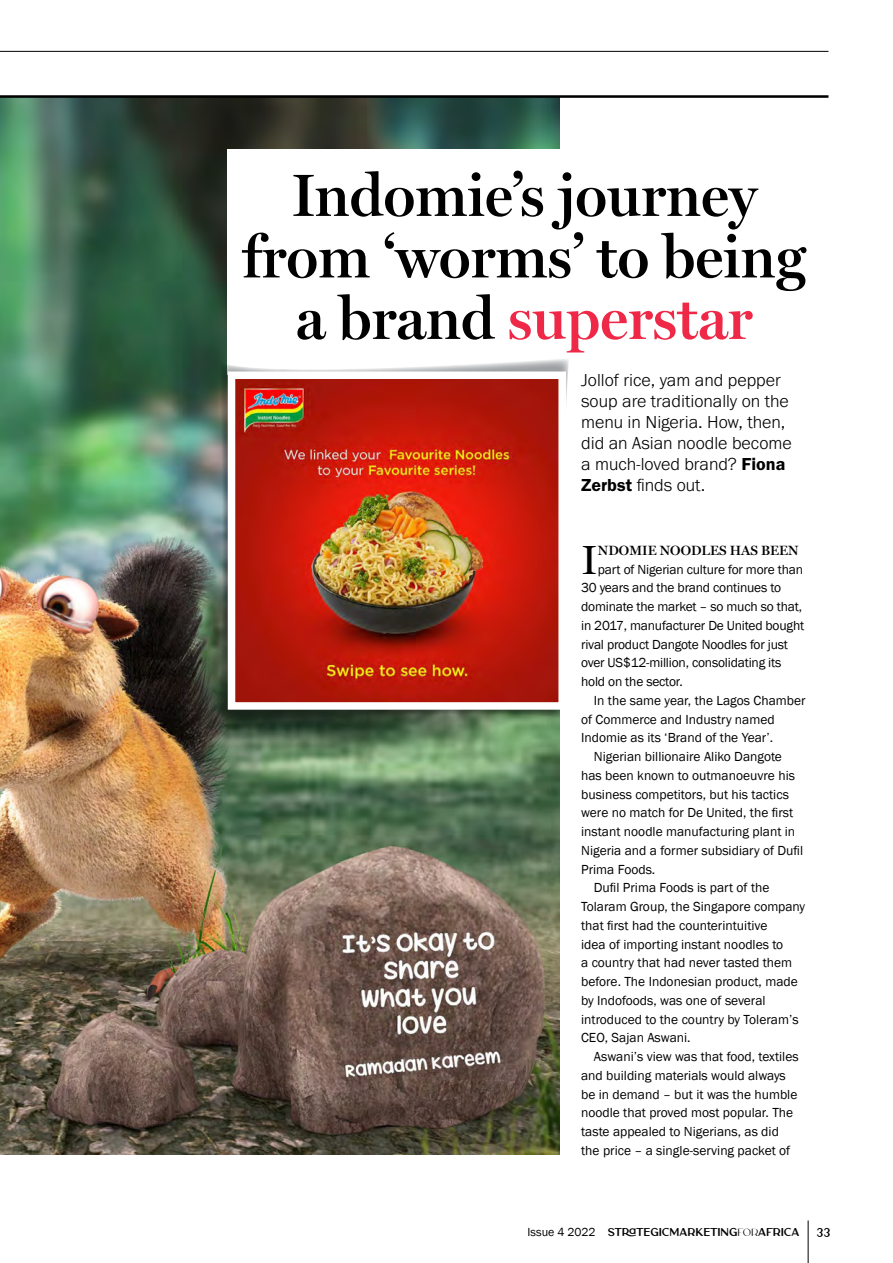
<style>
.page{position:relative;width:893px;height:1263px;background:#fff}
.page>*{position:absolute;margin:0;border:0;box-sizing:border-box;transform-origin:0 0}
.t1{font:600 60px/61.5px "Miller Display";color:#000;text-align:center}
.t2{font:40.95px "Miller Display";color:#000}
.t3{font:300 18px/21px "Franklin Gothic URW";color:#000}
.t4{font:13.5px/18.8px "Franklin Gothic";color:#000}
.t5{font:600 13.5px "Miller Display";letter-spacing:.005em;color:#000}
.t6{font:600 12px "Carla Sans";color:#000}
.t7{font:700 10.5px "Carla Sans";color:#000}
.s1{color:#ee2846}
.s2{font-family:"Franklin Gothic URW Dem";font-weight:400}
.s3{font-family:"Franklin Gothic";font-weight:400;font-size:12px}
.s4{font-weight:300}
</style>
<div class="page">
<hr style="left:808px;top:1220px;width:1px;height:43px;background:#000">
<img style="left:0;top:98px;width:560px;height:1057px">
<hr style="left:0;top:51px;width:828px;height:1px;background:#000">
<hr style="left:0;top:95px;width:828px;height:3px;background:#000">
<div style="left:227px;top:149px;width:581px;height:225px;background:#fff"></div>
<svg style="left:216px;top:358px;width:353px;height:366px"></svg>
<img style="left:237px;top:380px;width:320px;height:321px">
<div style="left:228px;top:371px;width:338px;height:339px;border:8px solid #fff"></div>
<h1 class="t1" style="left:242px;top:164px;width:565px">Indomie’s journey from ‘worms’ to being a brand <span class="s1">superstar</span></h1>
<h3 class="t3" style="left:581px;top:369px;width:212px">Jollof rice, yam and pepper soup are traditionally on the menu in Nigeria. How, then, did an Asian noodle become a much-loved brand? <span class="s2">Fiona<br>Zerbst</span> finds out.</h3>
<h2 class="t2" style="left:581px;top:535px;width:18px">I</h2>
<p class="t5" style="left:598px;top:542px;width:202px">NDOMIE NOODLES HAS BEEN</p>
<p class="t4" style="left:581px;top:560px;width:225px;text-indent:17px">part of Nigerian culture for more than 30 years and the brand continues to dominate the market – so much so that, in 2017, manufacturer De United bought rival product Dangote Noodles for just over US$12-million, consolidating its hold on the sector.</p>
<p class="t4" style="left:594px;top:691px;width:213px">In the same year, the Lagos Chamber</p>
<p class="t4" style="left:581px;top:710px;width:195px">of Commerce and Industry named</p>
<p class="t4" style="left:581px;top:729px;width:193px">Indomie as its ‘Brand of the Year’.</p>
<p class="t4" style="left:594px;top:747px;width:190px">Nigerian billionaire Aliko Dangote</p>
<p class="t4" style="left:581px;top:766px;width:215px">has been known to outmanoeuvre his</p>
<p class="t4" style="left:581px;top:785px;width:209px">business competitors, but his tactics</p>
<p class="t4" style="left:581px;top:804px;width:214px">were no match for De United, the first</p>
<p class="t4" style="left:581px;top:822px;width:216px">instant noodle manufacturing plant in</p>
<p class="t4" style="left:581px;top:841px;width:223px">Nigeria and a former subsidiary of Dufil</p>
<p class="t4" style="left:581px;top:860px;width:76px">Prima Foods.</p>
<p class="t4" style="left:594px;top:879px;width:177px">Dufil Prima Foods is part of the</p>
<p class="t4" style="left:581px;top:897px;width:226px">Tolaram Group, the Singapore company</p>
<p class="t4" style="left:581px;top:916px;width:188px">that first had the counterintuitive</p>
<p class="t4" style="left:581px;top:935px;width:204px">idea of importing instant noodles to</p>
<p class="t4" style="left:581px;top:954px;width:213px">a country that had never tasted them</p>
<p class="t4" style="left:581px;top:972px;width:218px">before. The Indonesian product, made</p>
<p class="t4" style="left:581px;top:991px;width:186px">by Indofoods, was one of several</p>
<p class="t4" style="left:581px;top:1010px;width:219px">introduced to the country by Toleram’s</p>
<p class="t4" style="left:581px;top:1029px;width:111px">CEO, Sajan Aswani.</p>
<p class="t4" style="left:594px;top:1047px;width:206px">Aswani’s view was that food, textiles</p>
<p class="t4" style="left:581px;top:1066px;width:206px">and building materials would always</p>
<p class="t4" style="left:581px;top:1085px;width:218px">be in demand – but it was the humble</p>
<p class="t4" style="left:581px;top:1104px;width:214px">noodle that proved most popular. The</p>
<p class="t4" style="left:581px;top:1122px;width:199px">taste appealed to Nigerians, as did</p>
<p class="t4" style="left:581px;top:1141px;width:211px">the price – a single-serving packet of</p>
<p class="t7" style="left:528px;top:1223px;width:273px"><span class="s3">Issue 4 2022</span> STRATEGICMARKETING<span class="s4">for</span>AFRICA</p>
<p class="t6" style="left:816px;top:1222px;width:16px">33</p>
</div>
